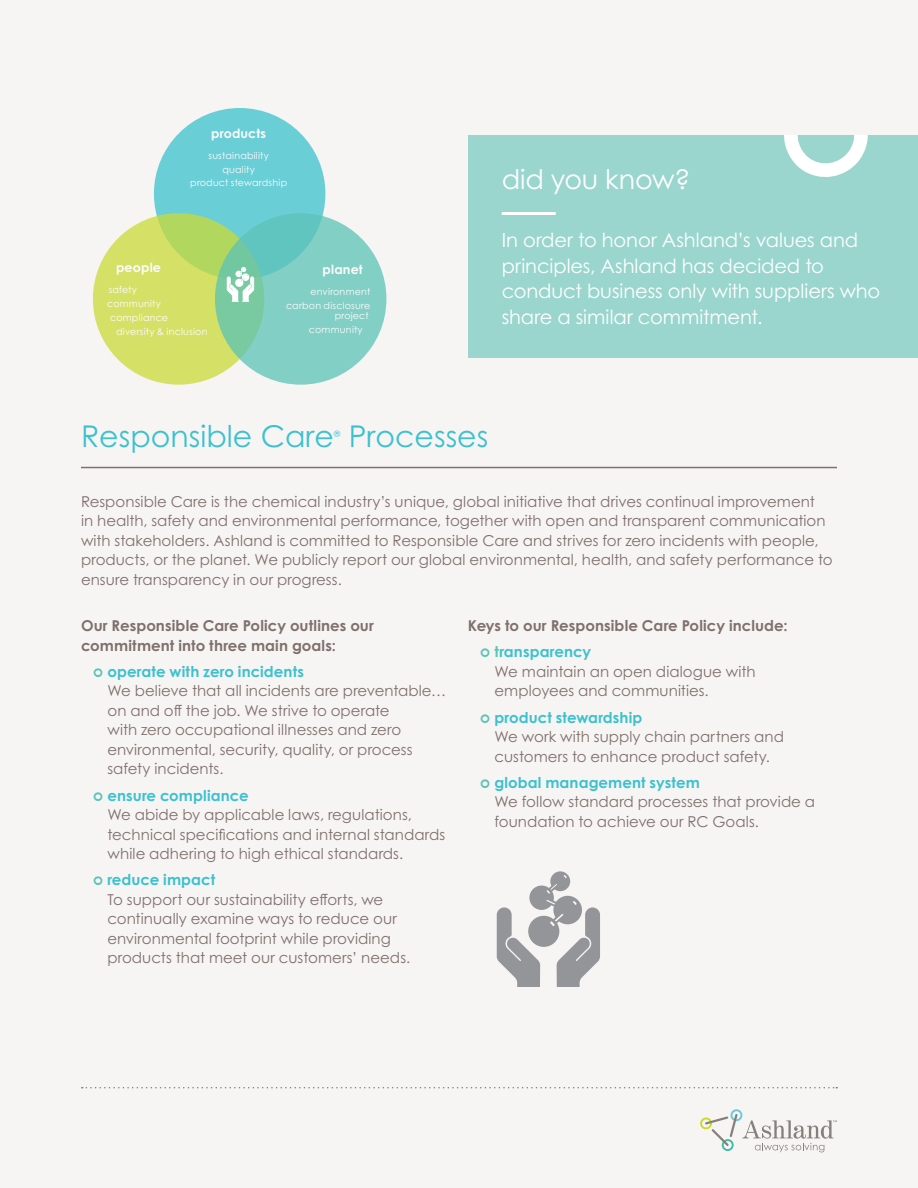
<style>
.page{position:relative;width:918px;height:1188px;background:#f6f5f4}
.page>*{position:absolute;margin:0;border:0;box-sizing:border-box;transform-origin:0 0}
.t1{font:30px "Century Gothic Pro";color:#3cc1ce}
.t2{font:27px "Century Gothic Pro";letter-spacing:-.01em;color:#fff}
.t3{font:19.5px/25.5px "Century Gothic Pro";letter-spacing:-.005em;color:#fff}
.t4{font:15px/19.5px "Century Gothic Pro";color:#80706b}
.t5{font:700 15px/19.5px "Century Gothic Pro";letter-spacing:.005em;color:#80706b}
.t6{font:700 15px "Century Gothic Pro";letter-spacing:.005em;color:#3cc1ce}
.t7{font:700 12.75px "Century Gothic Pro";letter-spacing:.01em;color:#fff}
.t8{font:9.6px/14px "Century Gothic Pro";letter-spacing:.02em;color:#fff;text-align:center}
.t9{font:8.7px "Century Gothic Pro";color:#3cc1ce}
.s1{color:#5cc3b6}
.s2{color:#3cc1ce}
</style>
<div class="page">
<div style="left:468px;top:135px;width:450px;height:223px;background:#9ad6cd"></div>
<hr style="left:502px;top:212px;width:54px;height:3px;background:#fff">
<hr style="left:81px;top:467px;width:756px;height:1px;background:#80706b">
<div style="left:154px;top:108px;width:171px;height:171px;background:#6aced7;border-radius:50%"></div>
<svg style="left:93px;top:213px;width:171px;height:172px;background:#cfdf65"></svg>
<svg style="left:215px;top:213px;width:171px;height:172px;background:#7bccbe"></svg>
<svg style="left:227px;top:267px;width:27px;height:35px"></svg>
<svg style="left:497px;top:871px;width:103px;height:115px"></svg>
<svg style="left:784px;top:135px;width:84px;height:42px"></svg>
<svg style="left:700px;top:1109px;width:137px;height:43px"></svg>
<svg style="left:82px;top:1087px;width:755px;height:1px"></svg>
<p class="t7" style="left:211px;top:125px;width:56px">products</p>
<p class="t8" style="left:190px;top:148px;width:98px">sustainability<br>quality<br>product stewardship</p>
<p class="t7" style="left:116px;top:260px;width:46px">people</p>
<p class="t8" style="left:109px;top:283px;width:30px">safety</p>
<p class="t8" style="left:107px;top:297px;width:55px">community</p>
<p class="t8" style="left:110px;top:310px;width:59px">compliance</p>
<p class="t8" style="left:116px;top:324px;width:93px">diversity &amp; inclusion</p>
<p class="t7" style="left:323px;top:261px;width:42px">planet</p>
<p class="t8" style="left:286px;top:285px;width:86px;text-align:right">environment carbon disclosure</p>
<p class="t8" style="left:309px;top:309px;width:61px;text-align:left;text-indent:26px">project community</p>
<h2 class="t2" style="left:502px;top:163px;width:190px">did you know?</h2>
<h3 class="t3" style="left:502px;top:227px;width:380px">In order to honor Ashland’s values and principles, Ashland has decided to conduct business only with suppliers who share a similar commitment.</h3>
<h1 class="t1" style="left:81px;top:417px;width:254px">Responsible Care</h1>
<p class="t9" style="left:334px;top:429px;width:8px">®</p>
<h1 class="t1" style="left:349px;top:417px;width:141px">Processes</h1>
<p class="t4" style="left:81px;top:491px;width:753px">Responsible Care is the chemical industry’s unique, global initiative that drives continual improvement<br>in health, safety and environmental performance, together with open and transparent communication with stakeholders. Ashland is committed to Responsible Care and strives for zero incidents with people, products, or the planet. We publicly report our global environmental, health, and safety performance to ensure transparency in our progress.</p>
<p class="t5" style="left:81px;top:616px;width:295px">Our Responsible Care Policy outlines our commitment into three main goals:</p>
<p class="t6" style="left:107px;top:662px;width:198px">operate with zero incidents</p>
<p class="t4" style="left:107px;top:681px;width:340px">We believe that all incidents are preventable… on and off the job. We strive to operate<br>with zero occupational illnesses and zero environmental, security, quality, or process safety incidents.</p>
<p class="t6" style="left:107px;top:786px;width:143px">ensure compliance</p>
<p class="t4" style="left:107px;top:805px;width:339px">We abide by applicable laws, regulations, technical specifications and internal standards while adhering to high ethical standards.</p>
<p class="t6" style="left:107px;top:870px;width:109px">reduce impact</p>
<p class="t4" style="left:107px;top:889px;width:304px">To support our sustainability efforts, we continually examine ways to reduce our environmental footprint while providing products that meet our customers’ needs.</p>
<p class="t5" style="left:494px;top:612px;width:295px;line-height:26.2px;text-indent:-26px">Keys to our Responsible Care Policy include: <span class="s1">t</span><span class="s2">ransparency</span></p>
<p class="t4" style="left:494px;top:661px;width:263px">We maintain an open dialogue with employees and communities.</p>
<p class="t6" style="left:494px;top:708px;width:150px">product stewardship</p>
<p class="t4" style="left:494px;top:727px;width:291px">We work with supply chain partners and customers to enhance product safety.</p>
<p class="t6" style="left:494px;top:773px;width:207px">global management system</p>
<p class="t4" style="left:494px;top:792px;width:322px">We follow standard processes that provide a foundation to achieve our RC Goals.</p>
</div>
